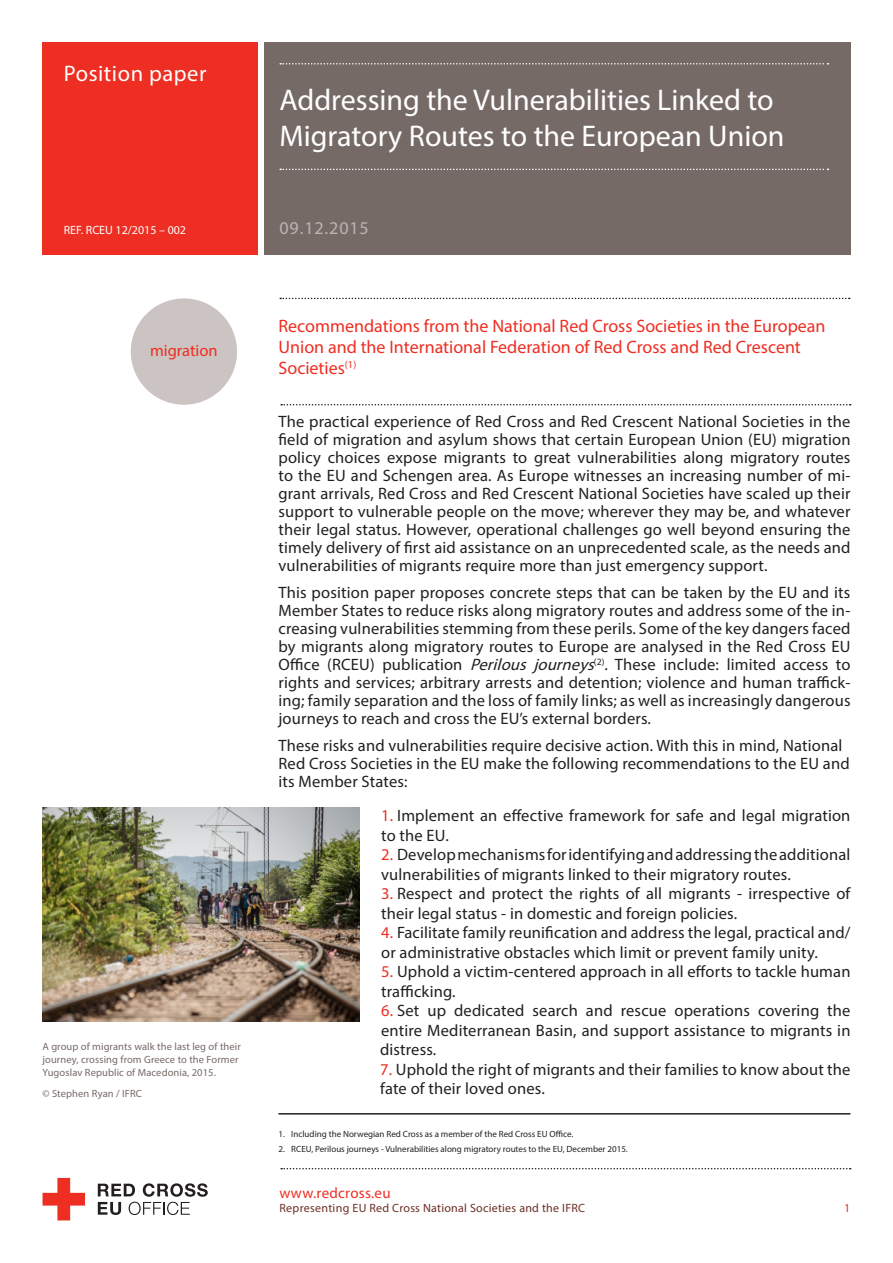
<style>
.page{position:relative;width:893px;height:1263px;background:#fff}
.page>*{position:absolute;margin:0;border:0;box-sizing:border-box;transform-origin:0 0}
.titre_blanc{font:30px/36px "Myriad Pro";color:#fff}
.intitulé{font:22.5px "Myriad Pro";letter-spacing:.025em;color:#fff}
.titre_1_rouge{font:18px/21px "Myriad Pro";color:#ee2e22}
.Date{font:18px "Myriad Pro";letter-spacing:.05em;color:#bcb4b1}
.bodytext{font:16.5px/18px "Myriad Pro";letter-spacing:.01em;color:#231f20}
.titre_1_rouge-2{font:16.5px "Myriad Pro";color:#ee2e22}
.t1{font:15px "Myriad Pro";letter-spacing:.02em;color:#ee2e22}
.t2{font:12px "Myriad Pro";letter-spacing:.02em;color:#6c3025}
.REF{font:12px "Myriad Pro";color:#fff}
.t3{font:12px "Myriad Pro";color:#ee2e22}
.legende_photo{font:10.5px/12.6px "Myriad Pro";letter-spacing:.01em;color:#766a67}
.footnotes{font:9px "Myriad Pro";color:#231f20}
.s1{font-style:italic}
.s2{color:#ee2e22}
</style>
<div class="page">
<svg style="left:281px;top:1168px;width:570px;height:1px"></svg>
<div style="left:43px;top:43px;width:215px;height:212px;background:#ee2e22"></div>
<svg style="left:43px;top:1178px;width:42px;height:42px"></svg>
<svg style="left:98px;top:1183px;width:110px;height:32px"></svg>
<div style="left:264px;top:43px;width:586px;height:212px;background:#766a67"></div>
<svg style="left:280px;top:63px;width:548px;height:2px"></svg>
<svg style="left:280px;top:169px;width:548px;height:1px"></svg>
<svg style="left:280px;top:298px;width:570px;height:1px"></svg>
<svg style="left:281px;top:404px;width:570px;height:1px"></svg>
<div style="left:131px;top:298px;width:106px;height:107px;background:#cbc4c2;border-radius:50%"></div>
<hr style="left:278px;top:1113px;width:572px;height:1px;background:#231f20">
<img style="left:43px;top:808px;width:317px;height:213px">
<p class="intitulé" style="left:64px;top:59px;width:144px">Position paper</p>
<p class="REF" style="left:64px;top:222px;width:124px">REF. RCEU 12/2015 – 002</p>
<p class="titre_1_rouge-2" style="left:150px;top:340px;width:69px">migration</p>
<p class="legende_photo" style="left:43px;top:1040px;width:200px">A group of migrants walk the last leg of their journey, crossing from Greece to the Former<br>Yugoslav Republic of Macedonia, 2015.</p>
<p class="legende_photo" style="left:43px;top:1086px;width:101px">© Stephen Ryan / IFRC</p>
<p class="titre_blanc" style="left:279px;top:82px;width:507px">Addressing the Vulnerabilities Linked to<br>Migratory Routes to the European Union</p>
<p class="Date" style="left:279px;top:217px;width:91px">09.12.2015</p>
<p class="titre_1_rouge" style="left:278px;top:316px;width:549px">Recommendations from the National Red Cross Societies in the European<br>Union and the International Federation of Red Cross and Red Crescent<br>Societies<sup>(1)</sup></p>
<p class="bodytext" style="left:278px;top:413px;width:574px;text-align:justify">The practical experience of Red Cross and Red Crescent National Societies in the field of migration and asylum shows that certain European Union (EU) migration policy choices expose migrants to great vulnerabilities along migratory routes to the EU and Schengen area. As Europe witnesses an increasing number of mi&shy;grant arrivals, Red Cross and Red Crescent National Societies have scaled up their support to vulnerable people on the move; wherever they may be, and whatever their legal status. However, operational challenges go well beyond ensuring the timely delivery of first aid assistance on an unprecedented scale, as the needs and vulnerabilities of migrants require more than just emergency support.</p>
<p class="bodytext" style="left:278px;top:583px;width:574px;text-align:justify">This position paper proposes concrete steps that can be taken by the EU and its Member States to reduce risks along migratory routes and address some of the in&shy;creasing vulnerabilities stemming from these perils. Some of the key dangers faced by migrants along migratory routes to Europe are analysed in the Red Cross EU Office (RCEU) publication <span class="s1">Perilous journeys</span><sup>(2)</sup>. These include: limited access to rights and services; arbitrary arrests and detention; violence and human traffick&shy;ing; family separation and the loss of family links; as well as increasingly dangerous journeys to reach and cross the EU’s external borders.</p>
<p class="bodytext" style="left:278px;top:736px;width:573px">These risks and vulnerabilities require decisive action. With this in mind, National<br>Red Cross Societies in the EU make the following recommendations to the EU and its Member States:</p>
<p class="bodytext" style="left:381px;top:806px;width:471px;line-height:19.5px"><span class="s2">1.</span> Implement an effective framework for safe and legal migration to the EU.</p>
<p class="bodytext" style="left:381px;top:845px;width:471px;line-height:19.5px"><span class="s2">2.</span> Develop mechanisms for identifying and addressing the additional vulnerabilities of migrants linked to their migratory routes.</p>
<p class="bodytext" style="left:381px;top:884px;width:471px;line-height:19.5px"><span class="s2">3.</span> Respect and protect the rights of all migrants - irrespective of their legal status - in domestic and foreign policies.</p>
<p class="bodytext" style="left:381px;top:923px;width:471px;line-height:19.5px"><span class="s2">4.</span> Facilitate family reunification and address the legal, practical and/ or administrative obstacles which limit or prevent family unity.</p>
<p class="bodytext" style="left:381px;top:962px;width:471px;line-height:19.5px"><span class="s2">5.</span> Uphold a victim-centered approach in all efforts to tackle human trafficking.</p>
<p class="bodytext" style="left:380px;top:1001px;width:472px;line-height:19.5px;text-align:justify"><span class="s2">6.</span> Set up dedicated search and rescue operations covering the entire Mediterranean Basin, and support assistance to migrants in distress.</p>
<p class="bodytext" style="left:380px;top:1059px;width:472px;line-height:19.5px"><span class="s2">7.</span> Uphold the right of migrants and their families to know about the fate of their loved ones.</p>
<p class="footnotes" style="left:278px;top:1129px;width:296px">1. Including the Norwegian Red Cross as a member of the Red Cross EU Office.</p>
<p class="footnotes" style="left:278px;top:1144px;width:351px">2. RCEU, Perilous journeys - Vulnerabilities along migratory routes to the EU, December 2015.</p>
<p class="t1" style="left:279px;top:1183px;width:113px">www.redcross.eu</p>
<p class="t2" style="left:279px;top:1201px;width:307px">Representing EU Red Cross National Societies and the IFRC</p>
<p class="t3" style="left:844px;top:1200px;width:8px">1</p>
</div>
